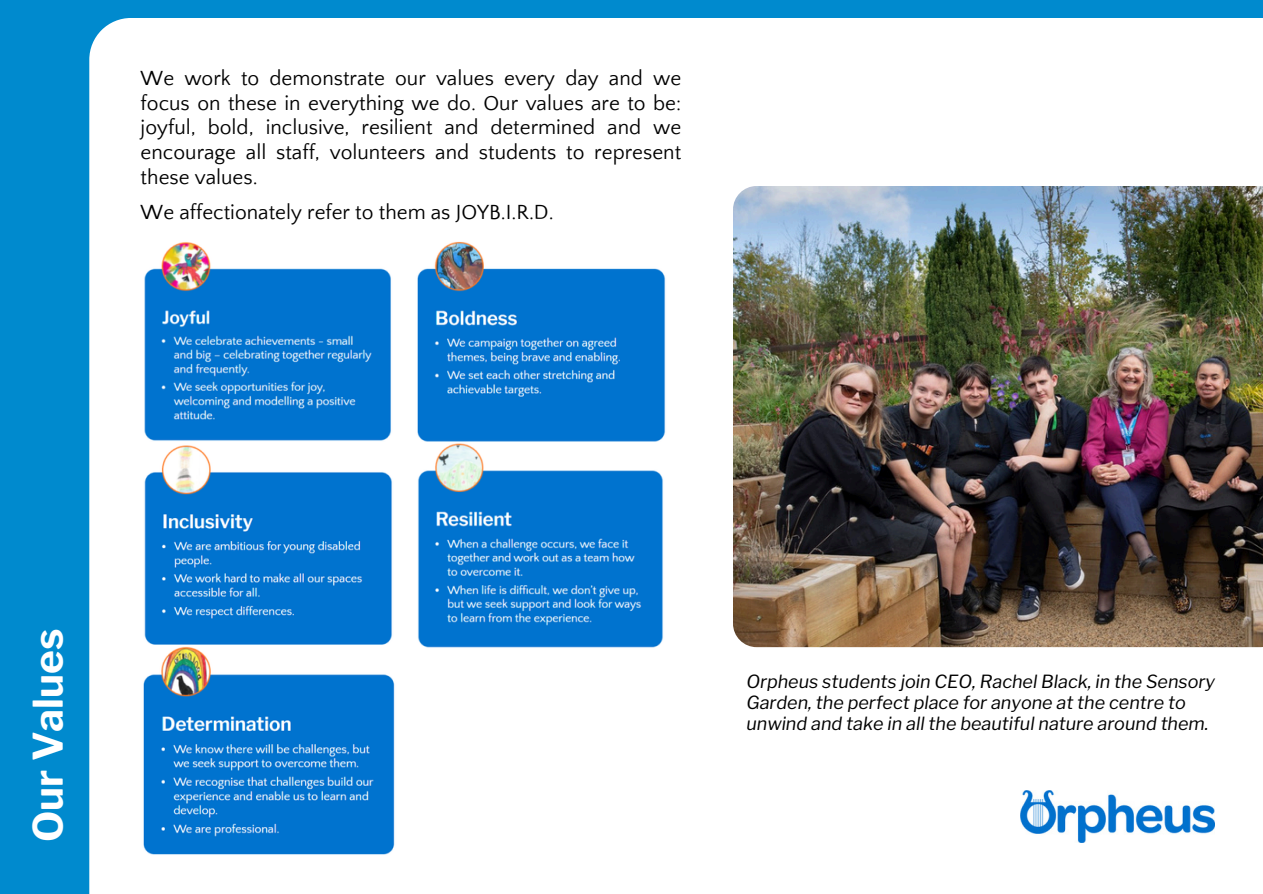
<style>
.page{position:relative;width:1263px;height:894px;background:#fff}
.page>*{position:absolute;margin:0;border:0;box-sizing:border-box;transform-origin:0 0}
.t1{font:700 40.5px "Libre Franklin";color:#fff}
.t2{font:21px/24.8px "Quattrocento Sans";color:#000;text-align:justify}
.t3{font:italic 18px/21.3px "Libre Franklin";color:#000}
</style>
<div class="page">
<div style="left:0;top:0;width:1263px;height:893px;background:#008ace"></div>
<div style="left:89px;top:18px;width:1174px;height:875px;background:#fff"></div>
<img style="left:141px;top:240px;width:260px;height:208px">
<img style="left:415px;top:236px;width:258px;height:213px">
<img style="left:141px;top:442px;width:258px;height:413px">
<img style="left:418px;top:442px;width:252px;height:208px">
<img style="left:1021px;top:790px;width:193px;height:52px">
<img style="left:733px;top:186px;width:530px;height:461px">
<p class="t2" style="left:141px;top:66px;width:542px">We work to demonstrate our values every day and we focus on these in everything we do. Our values are to be: joyful, bold, inclusive, resilient and determined and we encourage all staff, volunteers and students to represent these values.</p>
<p class="t2" style="left:141px;top:200px;width:415px">We affectionately refer to them as JOYB.I.R.D.</p>
<p class="t1" style="left:24px;top:841px;width:215px;rotate:-90deg">Our Values</p>
<p class="t3" style="left:746px;top:670px;width:470px">Orpheus students join CEO, Rachel Black, in the Sensory<br>Garden, the perfect place for anyone at the centre to unwind and take in all the beautiful nature around them.</p>
</div>
